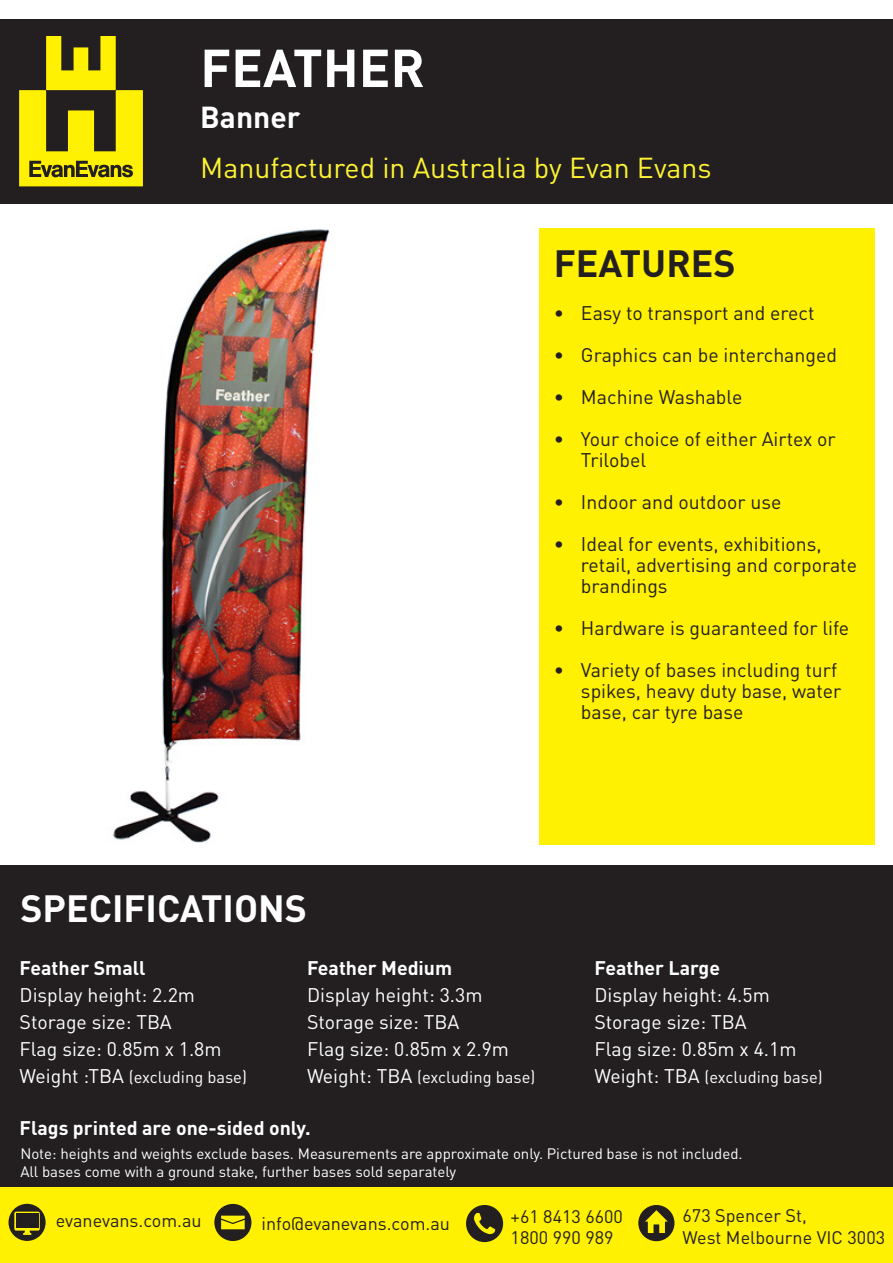
<style>
.page{position:relative;width:893px;height:1263px;background:#fff}
.page>*{position:absolute;margin:0;border:0;box-sizing:border-box;transform-origin:0 0}
.product_name{font:700 52.5px "DINOT";color:#fff}
.t1{font:700 37.5px "DINOT";color:#fff}
.product_information{font:700 37.5px "DINOT";color:#231f20}
.product_name-2{font:700 30px "DINOT";color:#fff}
.product_information-2{font:28.5px "DINOT";color:#fdf333}
.t2{font:19.5px/21px "DINOT";color:#231f20}
.t3{font:19.5px "DINOT";color:#fff}
.t4{font:700 19.5px "DINOT";color:#fff}
.t5{font:18px/21.6px "DINOT";color:#231f20}
.t6{font:16.5px "DINOT";color:#fff}
.t7{font:15px "DINOT";color:#fff}
.s1{font-size:19.5px}
</style>
<div class="page">
<div style="left:0;top:1186px;width:893px;height:77px;background:#fff101"></div>
<div style="left:0;top:865px;width:893px;height:321px;background:#231f20"></div>
<div style="left:0;top:19px;width:893px;height:185px;background:#231f20"></div>
<div style="left:539px;top:228px;width:335px;height:616px;background:#fff101"></div>
<svg style="left:214px;top:1204px;width:37px;height:37px"></svg>
<svg style="left:466px;top:1205px;width:37px;height:37px"></svg>
<svg style="left:9px;top:1204px;width:37px;height:37px"></svg>
<svg style="left:638px;top:1205px;width:36px;height:36px"></svg>
<svg style="left:19px;top:36px;width:124px;height:150px"></svg>
<img style="left:113px;top:229px;width:217px;height:614px">
<p class="product_name" style="left:200px;top:34px;width:226px">FEATHER</p>
<p class="product_name-2" style="left:200px;top:97px;width:102px">Banner</p>
<p class="product_information-2" style="left:200px;top:150px;width:513px">Manufactured in Australia by Evan Evans</p>
<p class="product_information" style="left:554px;top:239px;width:183px">FEATURES</p>
<p class="t2" style="left:554px;top:302px;width:262px">• Easy to transport and erect</p>
<p class="t2" style="left:554px;top:344px;width:285px">• Graphics can be interchanged</p>
<p class="t2" style="left:554px;top:386px;width:190px">• Machine Washable</p>
<p class="t2" style="left:581px;top:428px;width:256px;text-indent:-27px">• Your choice of either Airtex or<br>Trilobel</p>
<p class="t2" style="left:554px;top:491px;width:229px">• Indoor and outdoor use</p>
<p class="t2" style="left:581px;top:533px;width:278px;text-indent:-27px">• Ideal for events, exhibitions, retail, advertising and corporate brandings</p>
<p class="t2" style="left:554px;top:617px;width:297px">• Hardware is guaranteed for life</p>
<p class="t2" style="left:581px;top:659px;width:262px;text-indent:-27px">• Variety of bases including turf spikes, heavy duty base, water base, car tyre base</p>
<p class="t1" style="left:20px;top:884px;width:288px">SPECIFICATIONS</p>
<p class="t4" style="left:20px;top:955px;width:127px">Feather Small</p>
<p class="t3" style="left:20px;top:982px;width:177px">Display height: 2.2m</p>
<p class="t3" style="left:20px;top:1009px;width:154px">Storage size: TBA</p>
<p class="t3" style="left:20px;top:1036px;width:204px">Flag size: 0.85m x 1.8m</p>
<p class="t6" style="left:20px;top:1066px;width:229px"><span class="s1">Weight :TBA</span> (excluding base)</p>
<p class="t4" style="left:307px;top:955px;width:147px">Feather Medium</p>
<p class="t3" style="left:307px;top:982px;width:177px">Display height: 3.3m</p>
<p class="t3" style="left:307px;top:1009px;width:154px">Storage size: TBA</p>
<p class="t3" style="left:307px;top:1036px;width:204px">Flag size: 0.85m x 2.9m</p>
<p class="t6" style="left:307px;top:1066px;width:230px"><span class="s1">Weight: TBA</span> (excluding base)</p>
<p class="t4" style="left:20px;top:1115px;width:293px">Flags printed are one-sided only.</p>
<p class="t4" style="left:594px;top:955px;width:127px">Feather Large</p>
<p class="t3" style="left:594px;top:982px;width:177px">Display height: 4.5m</p>
<p class="t3" style="left:594px;top:1009px;width:154px">Storage size: TBA</p>
<p class="t3" style="left:594px;top:1036px;width:204px">Flag size: 0.85m x 4.1m</p>
<p class="t6" style="left:594px;top:1066px;width:230px"><span class="s1">Weight: TBA</span> (excluding base)</p>
<p class="t7" style="left:20px;top:1144px;width:724px">Note: heights and weights exclude bases. Measurements are approximate only. Pictured base is not included.</p>
<p class="t7" style="left:20px;top:1162px;width:437px">All bases come with a ground stake, further bases sold separately</p>
<p class="t5" style="left:56px;top:1209px;width:147px">evanevans.com.au</p>
<p class="t5" style="left:262px;top:1212px;width:190px">info@evanevans.com.au</p>
<p class="t5" style="left:511px;top:1205px;width:114px">+61 8413 6600</p>
<p class="t5" style="left:511px;top:1227px;width:104px">1800 990 989</p>
<p class="t5" style="left:683px;top:1205px;width:204px">673 Spencer St,<br>West Melbourne VIC 3003</p>
</div>
